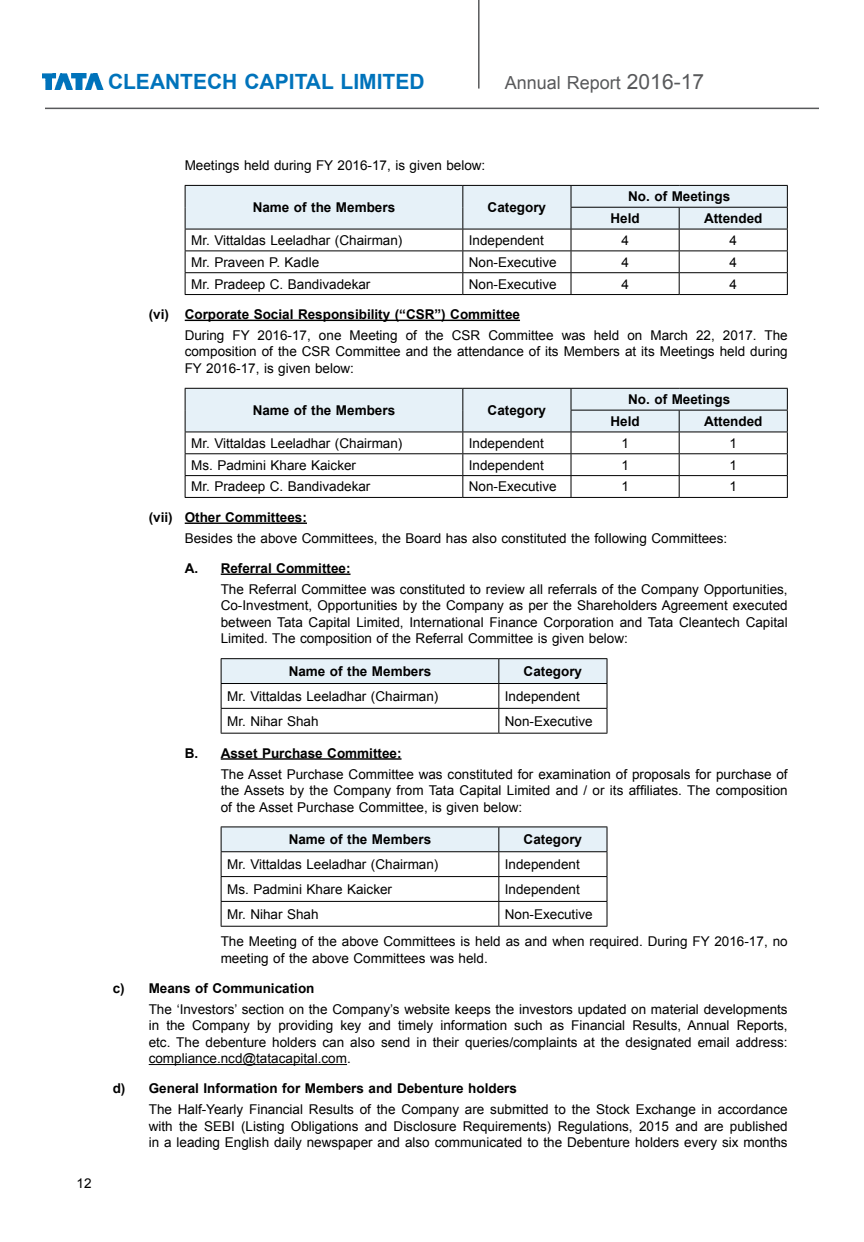
<style>
.page{position:relative;width:864px;height:1242px;background:#fff}
.page>*{position:absolute;margin:0;border:0;box-sizing:border-box;transform-origin:0 0}
.t1{font:700 21px "Arial";color:#0073bb}
.t2{font:18px "Arial";color:#58595b}
.t3{font:13.5px/16.5px "Arial";color:#000}
.t4{font:700 13.5px/21.9px "Arial";color:#000}
.s1{font-size:21px}
.s2{font-weight:700}
</style>
<div class="page">
<hr style="left:478px;top:0;width:2px;height:89px;background:#58595b">
<hr style="left:45px;top:108px;width:774px;height:1px;background:#58595b">
<img style="left:42px;top:74px;width:62px;height:16px">
<hr style="left:185px;top:320px;width:335px;height:1px;background:#000">
<hr style="left:185px;top:523px;width:122px;height:1px;background:#000">
<hr style="left:221px;top:574px;width:130px;height:1px;background:#000">
<hr style="left:221px;top:758px;width:181px;height:2px;background:#000">
<hr style="left:149px;top:1064px;width:198px;height:1px;background:#000">
<svg style="left:185px;top:185px;width:603px;height:109px"></svg>
<hr style="left:185px;top:294px;width:278px;height:1px;background:#000">
<hr style="left:463px;top:294px;width:108px;height:1px;background:#000">
<hr style="left:571px;top:294px;width:108px;height:1px;background:#000">
<hr style="left:679px;top:294px;width:109px;height:1px;background:#000">
<svg style="left:185px;top:388px;width:603px;height:109px"></svg>
<hr style="left:185px;top:497px;width:278px;height:1px;background:#000">
<hr style="left:463px;top:497px;width:108px;height:1px;background:#000">
<hr style="left:571px;top:497px;width:108px;height:1px;background:#000">
<hr style="left:679px;top:497px;width:109px;height:1px;background:#000">
<hr style="left:221px;top:658px;width:278px;height:1px;background:#000">
<hr style="left:499px;top:658px;width:108px;height:1px;background:#000">
<svg style="left:221px;top:659px;width:387px;height:74px"></svg>
<hr style="left:221px;top:733px;width:278px;height:1px;background:#000">
<hr style="left:499px;top:733px;width:108px;height:1px;background:#000">
<svg style="left:221px;top:827px;width:387px;height:99px"></svg>
<hr style="left:221px;top:926px;width:278px;height:1px;background:#000">
<hr style="left:499px;top:926px;width:108px;height:1px;background:#000">
<h1 class="t1" style="left:108px;top:68px;width:318px">CLEANTECH CAPITAL LIMITED</h1>
<h2 class="t2" style="left:505px;top:70px;width:201px">Annual Report <span class="s1">2016-17</span></h2>
<p class="t3" style="left:76px;top:1175px;width:17px">12</p>
<p class="t3" style="left:185px;top:157px;width:302px">Meetings held during FY 2016-17, is given below:</p>
<p class="t4" style="left:253px;top:197px;width:144px">Name of the Members</p>
<p class="t4" style="left:488px;top:197px;width:60px">Category</p>
<p class="t4" style="left:610px;top:186px;width:121px;text-indent:18px">No. of Meetings<br>Held</p>
<p class="t4" style="left:704px;top:208px;width:60px">Attended</p>
<p class="t3" style="left:191px;top:232px;width:213px">Mr. Vittaldas Leeladhar (Chairman)</p>
<p class="t3" style="left:469px;top:232px;width:77px">Independent</p>
<p class="t3" style="left:621px;top:232px;width:9px">4</p>
<p class="t3" style="left:730px;top:232px;width:9px">4</p>
<p class="t3" style="left:191px;top:254px;width:130px">Mr. Praveen P. Kadle</p>
<p class="t3" style="left:469px;top:254px;width:89px">Non-Executive</p>
<p class="t3" style="left:621px;top:254px;width:9px">4</p>
<p class="t3" style="left:730px;top:254px;width:9px">4</p>
<p class="t3" style="left:191px;top:275px;width:181px">Mr. Pradeep C. Bandivadekar</p>
<p class="t3" style="left:469px;top:275px;width:89px">Non-Executive</p>
<p class="t3" style="left:621px;top:275px;width:9px">4</p>
<p class="t3" style="left:730px;top:275px;width:9px">4</p>
<p class="t3" style="left:185px;top:304px;width:605px;line-height:21px;text-indent:-36px"><span class="s2">(vi) Corporate Social Responsibility (“CSR”) Committee<br></span>During FY 2016-17, one Meeting of the CSR Committee was held on March 22, 2017. The</p>
<p class="t3" style="left:185px;top:343px;width:604px">composition of the CSR Committee and the attendance of its Members at its Meetings held during<br>FY 2016-17, is given below:</p>
<p class="t4" style="left:253px;top:400px;width:144px">Name of the Members</p>
<p class="t4" style="left:488px;top:400px;width:60px">Category</p>
<p class="t4" style="left:610px;top:389px;width:121px;text-indent:18px">No. of Meetings<br>Held</p>
<p class="t4" style="left:704px;top:411px;width:60px">Attended</p>
<p class="t3" style="left:191px;top:435px;width:213px">Mr. Vittaldas Leeladhar (Chairman)</p>
<p class="t3" style="left:469px;top:435px;width:77px">Independent</p>
<p class="t3" style="left:621px;top:435px;width:9px">1</p>
<p class="t3" style="left:730px;top:435px;width:9px">1</p>
<p class="t3" style="left:191px;top:457px;width:167px">Ms. Padmini Khare Kaicker</p>
<p class="t3" style="left:469px;top:457px;width:77px">Independent</p>
<p class="t3" style="left:621px;top:457px;width:9px">1</p>
<p class="t3" style="left:730px;top:457px;width:9px">1</p>
<p class="t3" style="left:191px;top:478px;width:181px">Mr. Pradeep C. Bandivadekar</p>
<p class="t3" style="left:469px;top:478px;width:89px">Non-Executive</p>
<p class="t3" style="left:621px;top:478px;width:9px">1</p>
<p class="t3" style="left:730px;top:478px;width:9px">1</p>
<p class="t3" style="left:185px;top:507px;width:544px;line-height:21px;text-indent:-36px"><span class="s2">(vii) Other Committees:<br></span>Besides the above Committees, the Board has also constituted the following Committees:</p>
<p class="t3" style="left:221px;top:558px;width:568px;line-height:21px;text-indent:-36px"><span class="s2">A. Referral Committee:<br></span>The Referral Committee was constituted to review all referrals of the Company Opportunities,</p>
<p class="t3" style="left:221px;top:597px;width:568px;text-align:justify">Co-Investment, Opportunities by the Company as per the Shareholders Agreement executed between Tata Capital Limited, International Finance Corporation and Tata Cleantech Capital Limited. The composition of the Referral Committee is given below:</p>
<p class="t4" style="left:289px;top:661px;width:144px">Name of the Members</p>
<p class="t4" style="left:524px;top:661px;width:60px">Category</p>
<p class="t3" style="left:227px;top:688px;width:213px">Mr. Vittaldas Leeladhar (Chairman)</p>
<p class="t3" style="left:505px;top:688px;width:77px">Independent</p>
<p class="t3" style="left:227px;top:713px;width:93px">Mr. Nihar Shah</p>
<p class="t3" style="left:505px;top:713px;width:89px">Non-Executive</p>
<p class="t3" style="left:221px;top:742px;width:568px;line-height:21px;text-indent:-36px"><span class="s2">B. Asset Purchase Committee:<br></span>The Asset Purchase Committee was constituted for examination of proposals for purchase of</p>
<p class="t3" style="left:221px;top:782px;width:568px">the Assets by the Company from Tata Capital Limited and / or its affiliates. The composition of the Asset Purchase Committee, is given below:</p>
<p class="t4" style="left:289px;top:829px;width:144px">Name of the Members</p>
<p class="t4" style="left:524px;top:829px;width:60px">Category</p>
<p class="t3" style="left:227px;top:856px;width:213px">Mr. Vittaldas Leeladhar (Chairman)</p>
<p class="t3" style="left:505px;top:856px;width:77px">Independent</p>
<p class="t3" style="left:227px;top:881px;width:167px">Ms. Padmini Khare Kaicker</p>
<p class="t3" style="left:505px;top:881px;width:77px">Independent</p>
<p class="t3" style="left:227px;top:906px;width:93px">Mr. Nihar Shah</p>
<p class="t3" style="left:221px;top:900px;width:568px;line-height:27.5px;text-indent:284px">Non-Executive<br>The Meeting of the above Committees is held as and when required. During FY 2016-17, no</p>
<p class="t3" style="left:221px;top:950px;width:269px">meeting of the above Committees was held.</p>
<p class="t3" style="left:149px;top:977px;width:640px;line-height:21px;text-indent:-36px"><span class="s2">c) Means of Communication<br></span>The ‘Investors’ section on the Company’s website keeps the investors updated on material developments</p>
<p class="t3" style="left:149px;top:1017px;width:640px;text-align:justify">in the Company by providing key and timely information such as Financial Results, Annual Reports, etc. The debenture holders can also send in their queries/complaints at the designated email address: compliance.ncd@tatacapital.com.</p>
<p class="t3" style="left:149px;top:1078px;width:640px;line-height:21px;text-indent:-36px"><span class="s2">d) General Information for Members and Debenture holders<br></span>The Half-Yearly Financial Results of the Company are submitted to the Stock Exchange in accordance</p>
<p class="t3" style="left:149px;top:1118px;width:640px">with the SEBI (Listing Obligations and Disclosure Requirements) Regulations, 2015 and are published in a leading English daily newspaper and also communicated to the Debenture holders every six months</p>
</div>
